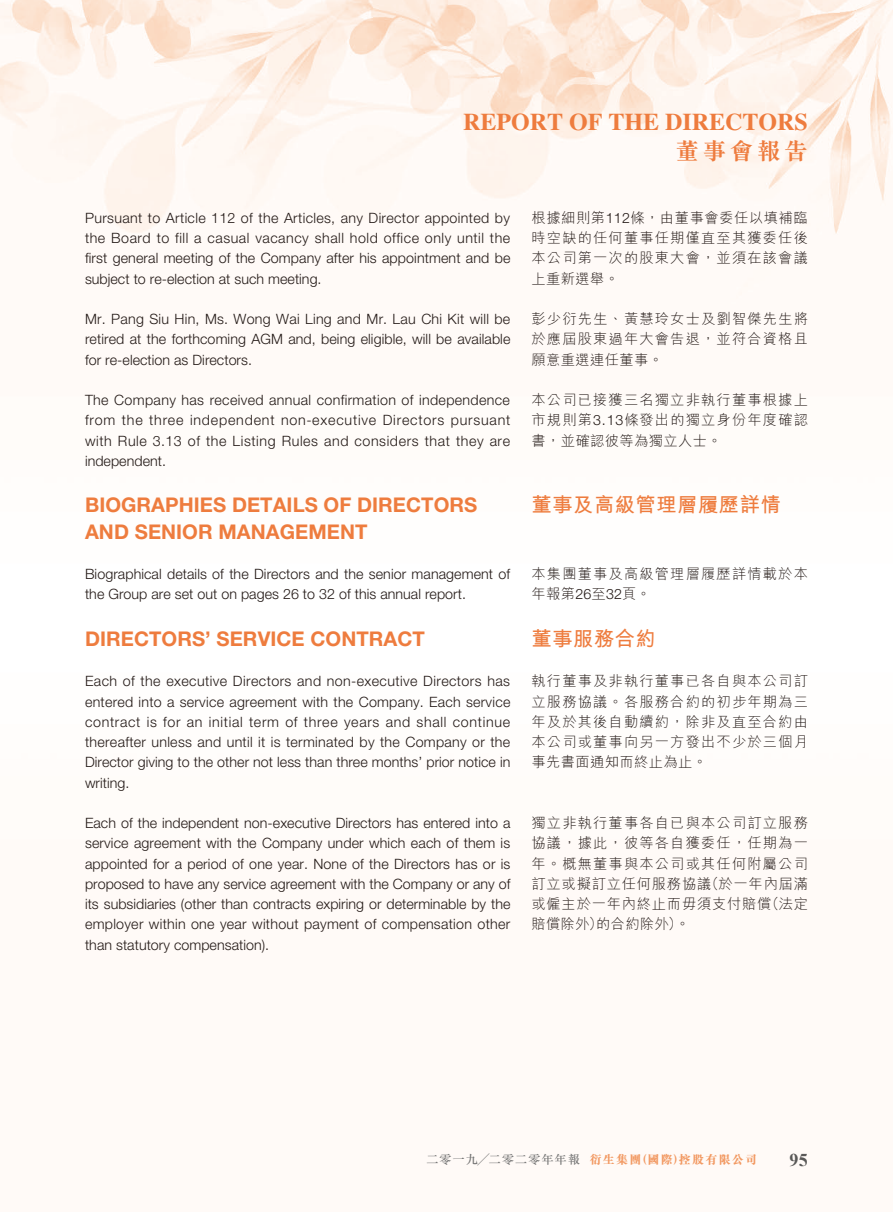
<style>
.page{position:relative;width:893px;height:1212px;background:#fff}
.page>*{position:absolute;margin:0;border:0;box-sizing:border-box;transform-origin:0 0}
.t1{font:700 24px "Times LT Std";color:#ee7c3e}
.t2{font:700 24px "M Sung HK";letter-spacing:.135em;color:#ee7c3e}
.t3{font:700 20.25px/26.2px "Helvetica Neue LT Std";letter-spacing:.005em;color:#ee7c3e}
.t4{font:700 20.25px "M Hei HK";letter-spacing:.03em;color:#ee7c3e}
.t5{font:700 18px "Times New Roman";color:#595857}
.t6{font:300 14.25px/20.2px "Helvetica Neue LT Std";letter-spacing:.005em;color:#231916;text-align:justify}
.t7{font:300 14.25px/20.2px "M Hei HK";letter-spacing:.08em;color:#231916;text-align:justify}
.t8{font:800 12px "M Sung HK";letter-spacing:.11em;color:#f29962}
.s1{font-family:"Helvetica Neue LT Std"}
.s2{font-weight:500;color:#727272}
</style>
<div class="page">
<img style="left:0;top:0;width:893px;height:295px">
<h1 class="t1" style="left:463px;top:107px;width:346px">REPORT OF THE DIRECTORS</h1>
<h1 class="t2" style="left:675px;top:139px;width:134px">董事會報告</h1>
<p class="t6" style="left:85px;top:207px;width:427px">Pursuant to Article 112 of the Articles, any Director appointed by the Board to fill a casual vacancy shall hold office only until the first general meeting of the Company after his appointment and be subject to re-election at such meeting.</p>
<p class="t6" style="left:85px;top:309px;width:427px">Mr. Pang Siu Hin, Ms. Wong Wai Ling and Mr. Lau Chi Kit will be retired at the forthcoming AGM and, being eligible, will be available for re-election as Directors.</p>
<p class="t6" style="left:85px;top:390px;width:427px">The Company has received annual confirmation of independence from the three independent non-executive Directors pursuant with Rule 3.13 of the Listing Rules and considers that they are independent.</p>
<h2 class="t3" style="left:85px;top:491px;width:394px">BIOGRAPHIES DETAILS OF DIRECTORS<br>AND SENIOR MANAGEMENT</h2>
<p class="t6" style="left:85px;top:564px;width:427px">Biographical details of the Directors and the senior management of the Group are set out on pages 26 to 32 of this annual report.</p>
<h2 class="t3" style="left:85px;top:625px;width:341px">DIRECTORS’ SERVICE CONTRACT</h2>
<p class="t6" style="left:85px;top:671px;width:427px">Each of the executive Directors and non-executive Directors has entered into a service agreement with the Company. Each service contract is for an initial term of three years and shall continue thereafter unless and until it is terminated by the Company or the Director giving to the other not less than three months’ prior notice in writing.</p>
<p class="t6" style="left:85px;top:813px;width:427px">Each of the independent non-executive Directors has entered into a service agreement with the Company under which each of them is appointed for a period of one year. None of the Directors has or is proposed to have any service agreement with the Company or any of its subsidiaries (other than contracts expiring or determinable by the employer within one year without payment of compensation other than statutory compensation).</p>
<p class="t7" style="left:531px;top:207px;width:278px">根據細則第<span class="s1">112</span>條，由董事會委任以填補臨時空缺的任何董事任期僅直至其獲委任後本公司第一次的股東大會，並須在該會議上重新選舉。</p>
<p class="t7" style="left:531px;top:308px;width:278px">彭少衍先生、黃慧玲女士及劉智傑先生將於應屆股東過年大會告退，並符合資格且願意重選連任董事。</p>
<p class="t7" style="left:531px;top:389px;width:278px">本公司已接獲三名獨立非執行董事根據上市規則第<span class="s1">3.13</span>條發出的獨立身份年度確認書，並確認彼等為獨立人士。</p>
<h2 class="t4" style="left:531px;top:490px;width:251px">董事及高級管理層履歷詳情</h2>
<p class="t7" style="left:531px;top:563px;width:278px">本集團董事及高級管理層履歷詳情載於本年報第<span class="s1">26</span>至<span class="s1">32</span>頁。</p>
<h2 class="t4" style="left:531px;top:624px;width:126px">董事服務合約</h2>
<p class="t7" style="left:531px;top:671px;width:278px">執行董事及非執行董事已各自與本公司訂立服務協議。各服務合約的初步年期為三年及於其後自動續約，除非及直至合約由本公司或董事向另一方發出不少於三個月事先書面通知而終止為止。</p>
<p class="t7" style="left:531px;top:812px;width:278px">獨立非執行董事各自已與本公司訂立服務協議，據此，彼等各自獲委任，任期為一年。概無董事與本公司或其任何附屬公司訂立或擬訂立任何服務協議（於一年內屆滿或僱主於一年內終止而毋須支付賠償（法定賠償除外）的合約除外）。</p>
<p class="t8" style="left:426px;top:1154px;width:332px"><span class="s2">二零一九╱二零二零年年報</span> 衍生集團（國際）控股有限公司</p>
<p class="t5" style="left:789px;top:1147px;width:20px">95</p>
</div>
